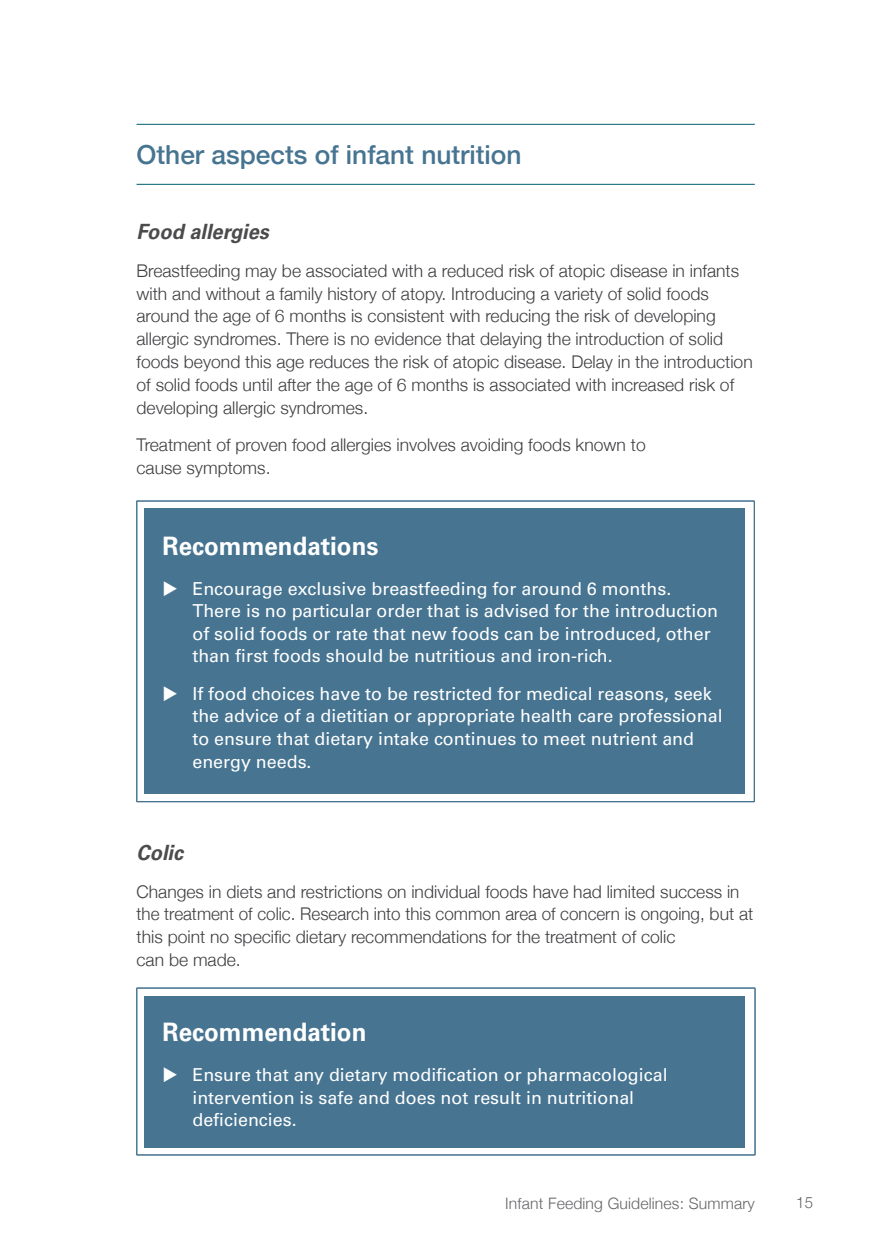
<style>
.page{position:relative;width:874px;height:1241px;background:#fff}
.page>*{position:absolute;margin:0;border:0;box-sizing:border-box;transform-origin:0 0}
.Head_2__double_rule{font:500 26.25px "Helvetica Neue";color:#467491}
.t1{font:700 25.38px "Univers";color:#fff;scale:.95 1}
.Head_3{font:italic 700 21px "Univers";color:#4b4b4d;scale:.95 1}
.t2{font:17.85px/22.6px "Univers";color:#fff}
.Text{font:300 17.5px/22.8px "Helvetica Neue";color:#3e3d40}
.t3{font:300 15.75px "Helvetica Neue";letter-spacing:.01em;color:#646567}
.t4{font:300 15.75px "Helvetica Neue";letter-spacing:.01em;color:#646567;scale:.95 1}
</style>
<div class="page">
<hr style="left:136px;top:124px;width:618px;height:1px;background:#005d6e">
<hr style="left:136px;top:184px;width:618px;height:1px;background:#005d6e">
<hr style="left:136px;top:500px;width:618px;height:1px;background:#467491">
<hr style="left:137px;top:501px;width:616px;height:1px;background:#467491">
<hr style="left:136px;top:501px;width:1px;height:300px;background:#467491">
<hr style="left:753px;top:501px;width:1px;height:300px;background:#467491">
<hr style="left:136px;top:801px;width:618px;height:1px;background:#467491">
<div style="left:144px;top:508px;width:600px;height:286px;background:#467491"></div>
<hr style="left:137px;top:987px;width:617px;height:1px;background:#467491">
<hr style="left:136px;top:987px;width:1px;height:167px;background:#467491">
<hr style="left:754px;top:987px;width:1px;height:167px;background:#467491">
<hr style="left:136px;top:1154px;width:618px;height:1px;background:#467491">
<div style="left:144px;top:995px;width:600px;height:152px;background:#467491"></div>
<h2 class="Head_2__double_rule" style="left:136px;top:134px;width:386px">Other aspects of infant nutrition</h2>
<p class="Head_3" style="left:136px;top:219px;width:141px">Food allergies</p>
<p class="Text" style="left:136px;top:258px;width:617px">Breastfeeding may be associated with a reduced risk of atopic disease in infants with and without a family history of atopy. Introducing a variety of solid foods around the age of 6 months is consistent with reducing the risk of developing allergic syndromes. There is no evidence that delaying the introduction of solid foods beyond this age reduces the risk of atopic disease. Delay in the introduction of solid foods until after the age of 6 months is associated with increased risk of developing allergic syndromes.</p>
<p class="Text" style="left:136px;top:432px;width:510px">Treatment of proven food allergies involves avoiding foods known to cause symptoms.</p>
<h3 class="t1" style="left:162px;top:531px;width:228px">Recommendations</h3>
<p class="t2" style="left:192px;top:577px;width:527px">Encourage exclusive breastfeeding for around 6 months.<br>There is no particular order that is advised for the introduction of solid foods or rate that new foods can be introduced, other than first foods should be nutritious and iron-rich.</p>
<p class="t2" style="left:192px;top:682px;width:531px">If food choices have to be restricted for medical reasons, seek the advice of a dietitian or appropriate health care professional to ensure that dietary intake continues to meet nutrient and energy needs.</p>
<p class="Head_3" style="left:136px;top:840px;width:51px">Colic</p>
<p class="Text" style="left:136px;top:878px;width:618px">Changes in diets and restrictions on individual foods have had limited success in the treatment of colic. Research into this common area of concern is ongoing, but at this point no specific dietary recommendations for the treatment of colic<br>can be made.</p>
<h3 class="t1" style="left:162px;top:1017px;width:216px">Recommendation</h3>
<p class="t2" style="left:192px;top:1063px;width:476px">Ensure that any dietary modification or pharmacological intervention is safe and does not result in nutritional deficiencies.</p>
<p class="t3" style="left:505px;top:1190px;width:251px">Infant Feeding Guidelines: Summary</p>
<p class="t4" style="left:795px;top:1189px;width:19px">15</p>
</div>
